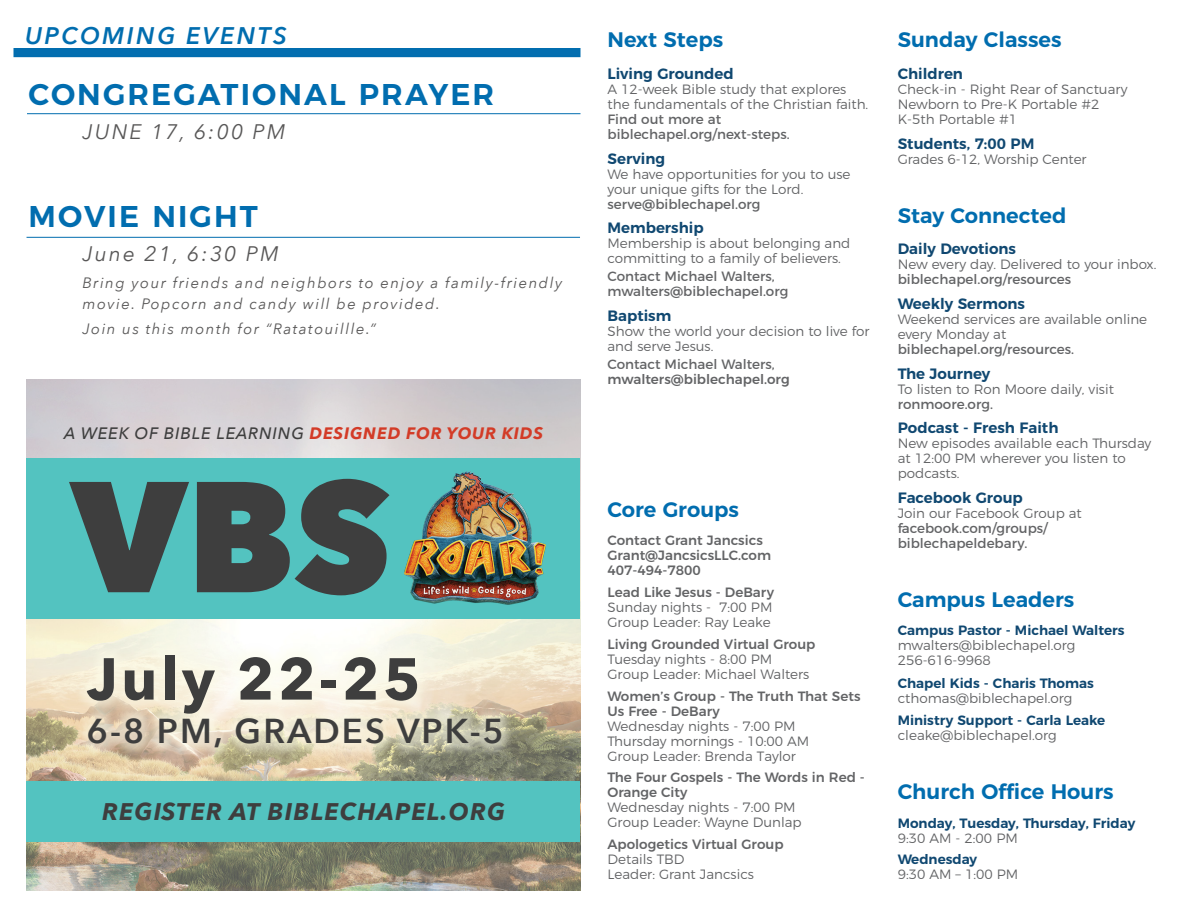
<style>
.page{position:relative;width:1188px;height:918px;background:#fff}
.page>*{position:absolute;margin:0;border:0;box-sizing:border-box;transform-origin:0 0}
.t1{font:800 155.85px "Avenir Next";color:#3e3e3e}
.t2{font:700 58.5px "Avenir Next";letter-spacing:.06em;color:#3e3e3e}
.t3{font:600 34.5px "Avenir Next";letter-spacing:.06em;color:#3e3e3e}
.Highlight_Event_Head{font:600 30px "Montserrat";letter-spacing:.07em;color:#016daf}
.t4{font:italic 700 24px "Avenir Next";letter-spacing:.05em;color:#3e3e3e}
.Details_Last{font:italic 600 24px "Avenir Next";letter-spacing:.1em;color:#016daf}
.Heading{font:600 21px "Montserrat";color:#016daf}
.Details_Last-2{font:italic 21px "Avenir Next";letter-spacing:.1em;color:#585757}
.t5{font:italic 500 16.5px "Avenir Next";letter-spacing:.05em;color:#3e3e3e}
.Sub-Heading{font:600 15px "Montserrat";color:#104871}
.Details_Last-3{font:italic 15px/21px "Avenir Next";letter-spacing:.1em;color:#585757}
.Details{font:300 13.5px/15px "Montserrat";color:#636466}
.Details_Last-4{font:300 13.5px/15px "Montserrat";color:#636466}
.Details-2{font:500 13.5px/15px "Montserrat";color:#636466}
.Details_Last-5{font:13.5px/15px "Montserrat";color:#636466}
.Details-3{font:600 13.5px "Montserrat";color:#104871}
.Details-4{font:13.5px "Montserrat";color:#636466}
.Details_Last-6{font:500 13.5px "Montserrat";color:#636466}
.Sub-Heading-2{font:600 13.5px "Montserrat";color:#104871}
.s1{font-weight:700;color:#d33b27}
.s2{font-weight:400}
</style>
<div class="page">
<div style="left:14px;top:48px;width:566px;height:9px;background:#036eb0"></div>
<hr style="left:27px;top:113px;width:553px;height:1px;background:#016daf">
<hr style="left:27px;top:237px;width:553px;height:1px;background:#016daf">
<img style="left:27px;top:379px;width:553px;height:512px">
<div style="left:27px;top:458px;width:553px;height:161px;background:#53c3c0"></div>
<div style="left:27px;top:781px;width:553px;height:60px;background:#53c3c0"></div>
<img style="left:404px;top:471px;width:141px;height:134px">
<div style="left:73px;top:641px;width:442px;height:121px;background:#fcfcea;opacity:.54"></div>
<p class="Details_Last" style="left:25px;top:15px;width:263px">UPCOMING EVENTS</p>
<p class="Highlight_Event_Head" style="left:28px;top:70px;width:467px">CONGREGATIONAL PRAYER</p>
<p class="Details_Last-2" style="left:82px;top:113px;width:205px">JUNE 17, 6:00 PM</p>
<p class="Highlight_Event_Head" style="left:28px;top:192px;width:231px">MOVIE NIGHT</p>
<p class="Details_Last-2" style="left:82px;top:236px;width:198px">June 21, 6:30 PM</p>
<p class="Details_Last-3" style="left:82px;top:271px;width:481px">Bring your friends and neighbors to enjoy a family-friendly movie. Popcorn and candy will be provided.</p>
<p class="Details_Last-3" style="left:82px;top:318px;width:295px">Join us this month for “Ratatouillle.”</p>
<p class="t5" style="left:64px;top:419px;width:480px">A WEEK OF BIBLE LEARNING <span class="s1">DESIGNED FOR YOUR KIDS</span></p>
<p class="t1" style="left:72px;top:441px;width:321px">VBS</p>
<p class="t2" style="left:87px;top:628px;width:335px">July 22-25</p>
<p class="t3" style="left:87px;top:701px;width:418px">6-8 PM, GRADES VPK-5</p>
<p class="t4" style="left:102px;top:791px;width:404px">REGISTER AT BIBLECHAPEL.ORG</p>
<p class="Heading" style="left:608px;top:23px;width:117px">Next Steps</p>
<p class="Sub-Heading" style="left:608px;top:61px;width:128px">Living Grounded</p>
<p class="Details" style="left:608px;top:80px;width:262px">A 12-week Bible study that explores the fundamentals of the Christian faith.</p>
<p class="Details-4" style="left:608px;top:108px;width:115px">Find out more at</p>
<p class="Details_Last-5" style="left:608px;top:125px;width:184px">biblechapel.org/next-steps.</p>
<p class="Sub-Heading" style="left:608px;top:146px;width:59px">Serving</p>
<p class="Details" style="left:608px;top:165px;width:245px">We have opportunities for you to use your unique gifts for the Lord.</p>
<p class="Details_Last-5" style="left:608px;top:195px;width:154px">serve@biblechapel.org</p>
<p class="Sub-Heading" style="left:608px;top:216px;width:98px">Membership</p>
<p class="Details" style="left:608px;top:235px;width:244px">Membership is about belonging and committing to a family of believers.</p>
<p class="Details-4" style="left:608px;top:266px;width:169px">Contact Michael Walters,</p>
<p class="Details_Last-5" style="left:608px;top:283px;width:182px">mwalters@biblechapel.org</p>
<p class="Sub-Heading" style="left:608px;top:304px;width:65px">Baptism</p>
<p class="Details" style="left:608px;top:323px;width:263px">Show the world your decision to live for and serve Jesus.</p>
<p class="Details-4" style="left:608px;top:353px;width:169px">Contact Michael Walters,</p>
<p class="Details_Last-6" style="left:608px;top:368px;width:184px">mwalters@biblechapel.org</p>
<p class="Heading" style="left:608px;top:492px;width:133px">Core Groups</p>
<p class="Details-2" style="left:608px;top:532px;width:157px">Contact Grant Jancsics</p>
<p class="Details-2" style="left:608px;top:547px;width:165px">Grant@JancsicsLLC.com</p>
<p class="Details_Last-6" style="left:608px;top:560px;width:95px">407-494-7800</p>
<p class="Details-2" style="left:608px;top:584px;width:168px">Lead Like Jesus - DeBary</p>
<p class="Details" style="left:608px;top:599px;width:166px">Sunday nights - 7:00 PM</p>
<p class="Details_Last-4" style="left:608px;top:614px;width:165px">Group Leader: Ray Leake</p>
<p class="Details-2" style="left:608px;top:635px;width:209px">Living Grounded Virtual Group</p>
<p class="Details" style="left:608px;top:650px;width:166px">Tuesday nights - 8:00 PM</p>
<p class="Details_Last-4" style="left:608px;top:665px;width:203px">Group Leader: Michael Walters</p>
<p class="Details-2" style="left:608px;top:687px;width:255px">Women’s Group - The Truth That Sets<br>Us Free - DeBary</p>
<p class="Details" style="left:608px;top:717px;width:190px">Wednesday nights - 7:00 PM</p>
<p class="Details" style="left:608px;top:732px;width:203px">Thursday mornings - 10:00 AM</p>
<p class="Details_Last-4" style="left:608px;top:747px;width:190px">Group Leader: Brenda Taylor</p>
<p class="Details-2" style="left:608px;top:769px;width:259px">The Four Gospels - The Words in Red -<br>Orange City</p>
<p class="Details" style="left:608px;top:799px;width:190px">Wednesday nights - 7:00 PM</p>
<p class="Details_Last-4" style="left:608px;top:814px;width:196px">Group Leader: Wayne Dunlap</p>
<p class="Details-2" style="left:608px;top:836px;width:178px">Apologetics Virtual Group</p>
<p class="Details" style="left:608px;top:851px;width:79px">Details TBD</p>
<p class="Details_Last-4" style="left:608px;top:866px;width:148px">Leader: Grant Jancsics</p>
<p class="Heading" style="left:898px;top:23px;width:165px">Sunday Classes</p>
<p class="Sub-Heading" style="left:898px;top:61px;width:67px">Children</p>
<p class="Details" style="left:898px;top:80px;width:231px">Check-in - Right Rear of Sanctuary</p>
<p class="Details" style="left:898px;top:95px;width:203px">Newborn to Pre-K Portable #2</p>
<p class="Details_Last-4" style="left:898px;top:110px;width:121px">K-5th Portable #1</p>
<p class="Sub-Heading" style="left:898px;top:131px;width:138px">Students, 7:00 PM</p>
<p class="Details_Last-4" style="left:898px;top:150px;width:190px">Grades 6-12, Worship Center</p>
<p class="Heading" style="left:898px;top:198px;width:170px">Stay Connected</p>
<p class="Sub-Heading" style="left:898px;top:237px;width:120px">Daily Devotions</p>
<p class="Details" style="left:898px;top:256px;width:260px">New every day. Delivered to your inbox.</p>
<p class="Details_Last-5" style="left:898px;top:271px;width:175px">biblechapel.org/resources</p>
<p class="Sub-Heading" style="left:898px;top:291px;width:129px">Weekly Sermons</p>
<p class="Details" style="left:898px;top:310px;width:251px">Weekend services are available online every Monday at</p>
<p class="Details_Last-5" style="left:898px;top:340px;width:178px">biblechapel.org/resources.</p>
<p class="Sub-Heading" style="left:898px;top:361px;width:94px">The Journey</p>
<p class="Details_Last-4" style="left:898px;top:380px;width:218px">To listen to Ron Moore daily, visit <span class="s2">ronmoore.org.</span></p>
<p class="Sub-Heading" style="left:898px;top:416px;width:162px">Podcast - Fresh Faith</p>
<p class="Details_Last-4" style="left:898px;top:435px;width:255px">New episodes available each Thursday at 12:00 PM wherever you listen to podcasts.</p>
<p class="Sub-Heading" style="left:898px;top:486px;width:127px">Facebook Group</p>
<p class="Details" style="left:898px;top:505px;width:186px">Join our Facebook Group at</p>
<p class="Details_Last-5" style="left:898px;top:520px;width:151px">facebook.com/groups/ biblechapeldebary.</p>
<p class="Heading" style="left:898px;top:582px;width:178px">Campus Leaders</p>
<p class="Details-3" style="left:898px;top:620px;width:228px">Campus Pastor - Michael Walters</p>
<p class="Details" style="left:898px;top:637px;width:179px">mwalters@biblechapel.org</p>
<p class="Details_Last-4" style="left:898px;top:652px;width:95px">256-616-9968</p>
<p class="Sub-Heading-2" style="left:898px;top:673px;width:198px">Chapel Kids - Charis Thomas</p>
<p class="Details_Last-4" style="left:898px;top:690px;width:176px">cthomas@biblechapel.org</p>
<p class="Details-3" style="left:898px;top:709px;width:209px">Ministry Support - Carla Leake</p>
<p class="Details_Last-4" style="left:898px;top:727px;width:161px">cleake@biblechapel.org</p>
<p class="Heading" style="left:898px;top:775px;width:217px">Church Office Hours</p>
<p class="Details-3" style="left:898px;top:812px;width:239px">Monday, Tuesday, Thursday, Friday</p>
<p class="Details_Last-4" style="left:898px;top:829px;width:122px">9:30 AM - 2:00 PM</p>
<p class="Details-3" style="left:898px;top:849px;width:81px">Wednesday</p>
<p class="Details_Last-4" style="left:898px;top:866px;width:122px">9:30 AM – 1:00 PM</p>
</div>
